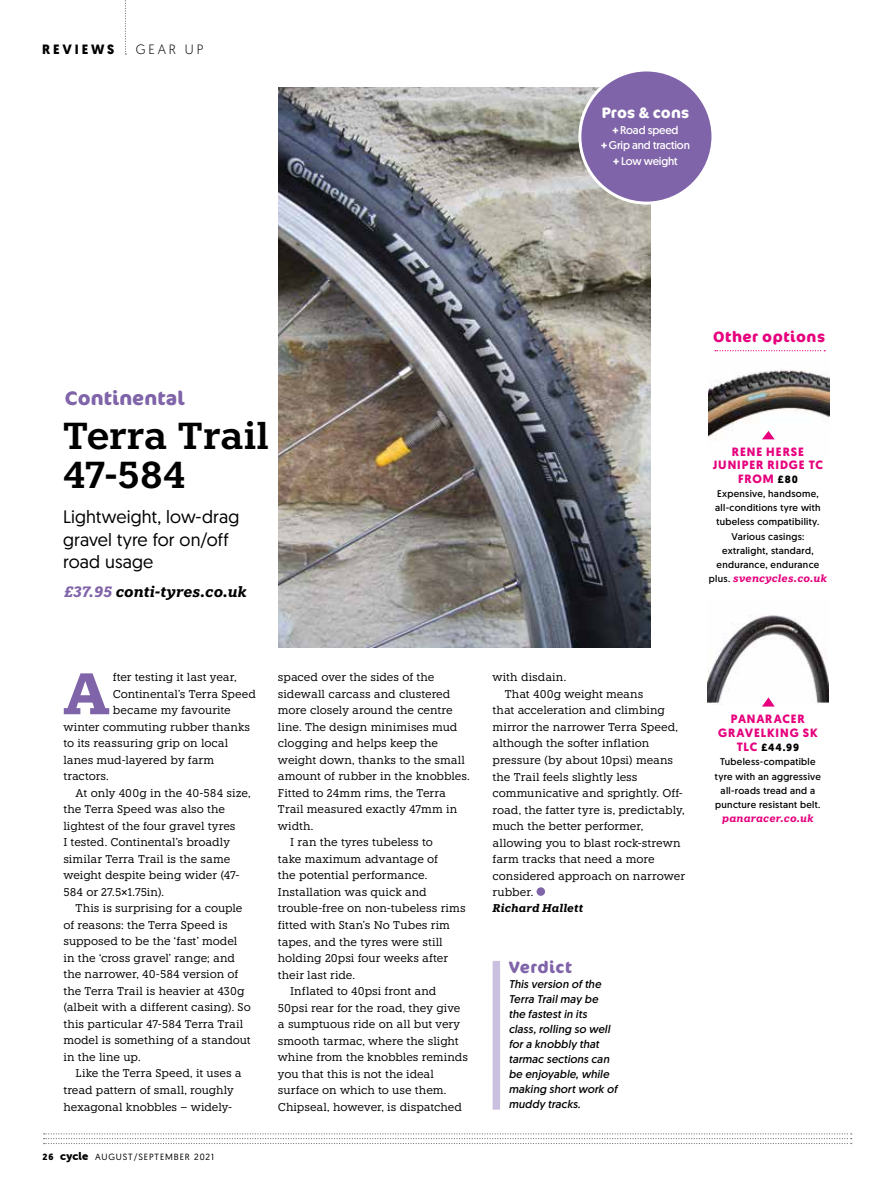
<style>
.page{position:relative;width:893px;height:1191px;background:#fff}
.page>*{position:absolute;margin:0;border:0;box-sizing:border-box;transform-origin:0 0}
.t1{font:700 58.35px "Knile";color:#8064a9}
.t2{font:600 37.5px/39px "Knile";color:#000}
.t3{font:700 19.5px "Cocon Pro";letter-spacing:.01em;color:#8064a9}
.t4{font:18px/22.5px "Geomanist";letter-spacing:.01em;color:#000}
.t5{font:700 16.5px "Cocon Pro";letter-spacing:.03em;color:#8064a9}
.t6{font:italic 700 15px "Knile";letter-spacing:.005em;color:#000}
.t7{font:700 15px "Cocon Pro";letter-spacing:.035em;color:#e6007d}
.t8{font:700 15px "Cocon Pro";letter-spacing:.015em;color:#fff}
.t9{font:700 13.5px "Geomanist";letter-spacing:.21em;color:#000}
.t10{font:300 13.5px "Geomanist";letter-spacing:.21em;color:#000}
.t11{font:700 12px/13.5px "Geomanist";letter-spacing:.08em;color:#e6007d;text-align:center}
.t12{font:11.25px "Knile";letter-spacing:-.005em;color:#000}
.t13{font:italic 11.25px/15px "Geomanist";letter-spacing:.015em;color:#000}
.t14{font:11.25px/15.8px "Geomanist";letter-spacing:-.015em;color:#fff;text-align:center}
.t15{font:italic 700 11.25px "Knile";letter-spacing:.01em;color:#000}
.t16{font:italic 700 10.5px "Knile";letter-spacing:.015em;color:#e6007d}
.t17{font:700 10.5px "Geomanist";color:#000}
.t18{font:9.75px/14.2px "Geomanist";letter-spacing:.03em;color:#000;text-align:center}
.t19{font:9px "Geomanist";letter-spacing:.1em;color:#000}
.s1{font-weight:700}
.s2{color:#8064a9}
.s3{font-size:10.5px;color:#000}
.s4{font-family:"Geomanist";font-weight:400;font-style:normal;font-size:9.75px;color:#000}
.s5{font-weight:500}
.s6{font-family:"Museo Sans Rounded 900";font-size:11.25px}
.s7{font-size:12px;color:#e6007d}
</style>
<div class="page">
<div style="left:493px;top:961px;width:7px;height:148px;background:#cac0e0"></div>
<img style="left:708px;top:350px;width:122px;height:91px">
<img style="left:707px;top:614px;width:121px;height:90px">
<img style="left:278px;top:87px;width:372px;height:560px">
<div style="left:580px;top:70px;width:133px;height:133px;background:#8064a9;border-radius:50%"></div>
<div style="left:578px;top:68px;width:136px;height:137px;border:3px solid #fff;border-radius:50%"></div>
<svg style="left:125px;top:0;width:1px;height:55px"></svg>
<svg style="left:44px;top:1133px;width:808px;height:11px"></svg>
<div style="left:537px;top:887px;width:8px;height:9px;background:#8064a9;border-radius:50%"></div>
<svg style="left:715px;top:350px;width:110px;height:1px"></svg>
<svg style="left:762px;top:431px;width:13px;height:8px"></svg>
<svg style="left:762px;top:697px;width:13px;height:9px"></svg>
<p class="t9" style="left:42px;top:40px;width:74px">REVIEWS</p>
<p class="t10" style="left:136px;top:41px;width:69px">GEAR UP</p>
<h3 class="t8" style="left:602px;top:102px;width:89px">Pros &amp; cons</h3>
<p class="t14" style="left:601px;top:122px;width:90px"><span class="s1">+</span> Road speed<br><span class="s1">+</span> Grip and traction <span class="s1">+</span> Low weight</p>
<h3 class="t3" style="left:65px;top:384px;width:121px">Continental</h3>
<h2 class="t2" style="left:63px;top:416px;width:207px">Terra Trail<br>47-584</h2>
<h3 class="t4" style="left:63px;top:505px;width:178px">Lightweight, low-drag gravel tyre for on/off road usage</h3>
<h3 class="t6" style="left:64px;top:583px;width:184px"><span class="s2">£37.95</span> conti-tyres.co.uk</h3>
<h3 class="t7" style="left:713px;top:326px;width:114px">Other options</h3>
<p class="t11" style="left:713px;top:445px;width:112px">RENE HERSE<br>JUNIPER RIDGE TC<br>FROM <span class="s3">£80</span></p>
<p class="t18" style="left:715px;top:486px;width:107px">Expensive, handsome, all-conditions tyre with tubeless compatibility.<br>Various casings: extralight, standard, endurance, endurance</p>
<p class="t16" style="left:709px;top:572px;width:120px"><span class="s4">plus.</span> svencycles.co.uk</p>
<h1 class="t1" style="left:63px;top:656px;width:48px">A</h1>
<p class="t12" style="left:113px;top:670px;width:125px">fter testing it last year,</p>
<p class="t12" style="left:113px;top:687px;width:145px">Continental’s Terra Speed</p>
<p class="t12" style="left:113px;top:703px;width:120px">became my favourite</p>
<p class="t12" style="left:63px;top:720px;width:188px">winter commuting rubber thanks</p>
<p class="t12" style="left:63px;top:736px;width:166px">to its reassuring grip on local</p>
<p class="t12" style="left:63px;top:753px;width:152px">lanes mud-layered by farm</p>
<p class="t12" style="left:63px;top:769px;width:47px">tractors.</p>
<p class="t12" style="left:76px;top:786px;width:177px">At only 400g in the 40-584 size,</p>
<p class="t12" style="left:63px;top:802px;width:163px">the Terra Speed was also the</p>
<p class="t12" style="left:63px;top:819px;width:174px">lightest of the four gravel tyres</p>
<p class="t12" style="left:63px;top:835px;width:168px">I tested. Continental’s broadly</p>
<p class="t12" style="left:63px;top:852px;width:168px">similar Terra Trail is the same</p>
<p class="t12" style="left:63px;top:868px;width:178px">weight despite being wider (47-</p>
<p class="t12" style="left:63px;top:885px;width:102px">584 or 27.5<span class="s5">×</span>1.75in).</p>
<p class="t12" style="left:76px;top:901px;width:168px">This is surprising for a couple</p>
<p class="t12" style="left:63px;top:918px;width:166px">of reasons: the Terra Speed is</p>
<p class="t12" style="left:63px;top:934px;width:176px">supposed to be the ‘fast’ model</p>
<p class="t12" style="left:63px;top:951px;width:173px">in the ‘cross gravel’ range; and</p>
<p class="t12" style="left:63px;top:967px;width:176px">the narrower, 40-584 version of</p>
<p class="t12" style="left:63px;top:984px;width:183px">the Terra Trail is heavier at 430g</p>
<p class="t12" style="left:63px;top:1000px;width:189px">(albeit with a different casing). So</p>
<p class="t12" style="left:63px;top:1017px;width:181px">this particular 47-584 Terra Trail</p>
<p class="t12" style="left:63px;top:1033px;width:189px">model is something of a standout</p>
<p class="t12" style="left:63px;top:1050px;width:79px">in the line up.</p>
<p class="t12" style="left:76px;top:1066px;width:168px">Like the Terra Speed, it uses a</p>
<p class="t12" style="left:63px;top:1083px;width:172px">tread pattern of small, roughly</p>
<p class="t12" style="left:63px;top:1099px;width:170px">hexagonal knobbles – widely-</p>
<p class="t19" style="left:43px;top:1150px;width:173px"><span class="s1">26</span> <span class="s6">cycle</span> AUGUST/SEPTEMBER 2021</p>
<p class="t12" style="left:278px;top:670px;width:158px">spaced over the sides of the</p>
<p class="t12" style="left:278px;top:687px;width:174px">sidewall carcass and clustered</p>
<p class="t12" style="left:278px;top:703px;width:176px">more closely around the centre</p>
<p class="t12" style="left:278px;top:720px;width:181px">line. The design minimises mud</p>
<p class="t12" style="left:278px;top:736px;width:162px">clogging and helps keep the</p>
<p class="t12" style="left:278px;top:753px;width:189px">weight down, thanks to the small</p>
<p class="t12" style="left:278px;top:769px;width:193px">amount of rubber in the knobbles.</p>
<p class="t12" style="left:278px;top:786px;width:169px">Fitted to 24mm rims, the Terra</p>
<p class="t12" style="left:278px;top:802px;width:181px">Trail measured exactly 47mm in</p>
<p class="t12" style="left:278px;top:819px;width:37px">width.</p>
<p class="t12" style="left:290px;top:835px;width:144px">I ran the tyres tubeless to</p>
<p class="t12" style="left:278px;top:852px;width:162px">take maximum advantage of</p>
<p class="t12" style="left:278px;top:868px;width:151px">the potential performance.</p>
<p class="t12" style="left:278px;top:885px;width:150px">Installation was quick and</p>
<p class="t12" style="left:278px;top:901px;width:189px">trouble-free on non-tubeless rims</p>
<p class="t12" style="left:278px;top:918px;width:174px">fitted with Stan’s No Tubes rim</p>
<p class="t12" style="left:278px;top:934px;width:166px">tapes, and the tyres were still</p>
<p class="t12" style="left:278px;top:951px;width:172px">holding 20psi four weeks after</p>
<p class="t12" style="left:278px;top:967px;width:79px">their last ride.</p>
<p class="t12" style="left:290px;top:984px;width:148px">Inflated to 40psi front and</p>
<p class="t12" style="left:278px;top:1000px;width:184px">50psi rear for the road, they give</p>
<p class="t12" style="left:278px;top:1017px;width:184px">a sumptuous ride on all but very</p>
<p class="t12" style="left:278px;top:1033px;width:182px">smooth tarmac, where the slight</p>
<p class="t12" style="left:278px;top:1050px;width:192px">whine from the knobbles reminds</p>
<p class="t12" style="left:278px;top:1067px;width:158px">you that this is not the ideal</p>
<p class="t12" style="left:278px;top:1083px;width:170px">surface on which to use them.</p>
<p class="t12" style="left:278px;top:1100px;width:186px">Chipseal, however, is dispatched</p>
<p class="t12" style="left:493px;top:671px;width:75px">with disdain.</p>
<p class="t12" style="left:505px;top:687px;width:140px">That 400g weight means</p>
<p class="t12" style="left:493px;top:704px;width:174px">that acceleration and climbing</p>
<p class="t12" style="left:493px;top:720px;width:187px">mirror the narrower Terra Speed,</p>
<p class="t12" style="left:493px;top:737px;width:158px">although the softer inflation</p>
<p class="t12" style="left:493px;top:753px;width:182px">pressure (by about 10psi) means</p>
<p class="t12" style="left:493px;top:770px;width:147px">the Trail feels slightly less</p>
<p class="t12" style="left:493px;top:786px;width:192px">communicative and sprightly. Off-</p>
<p class="t12" style="left:493px;top:803px;width:193px">road, the fatter tyre is, predictably,</p>
<p class="t12" style="left:493px;top:819px;width:152px">much the better performer,</p>
<p class="t12" style="left:493px;top:836px;width:190px">allowing you to blast rock-strewn</p>
<p class="t12" style="left:493px;top:852px;width:164px">farm tracks that need a more</p>
<p class="t12" style="left:493px;top:869px;width:194px">considered approach on narrower</p>
<p class="t12" style="left:493px;top:885px;width:42px">rubber.</p>
<p class="t15" style="left:493px;top:901px;width:92px">Richard Hallett</p>
<h3 class="t5" style="left:509px;top:956px;width:65px">Verdict</h3>
<p class="t13" style="left:509px;top:976px;width:110px">This version of the<br>Terra Trail may be<br>the fastest in its<br>class, rolling so well for a knobbly that tarmac sections can be enjoyable, while making short work of muddy tracks.</p>
<p class="t11" style="left:718px;top:712px;width:101px">PANARACER<br>GRAVELKING SK</p>
<p class="t17" style="left:737px;top:740px;width:64px"><span class="s7">TLC</span> £44.99</p>
<p class="t18" style="left:715px;top:754px;width:108px">Tubeless-compatible tyre with an aggressive all-roads tread and a puncture resistant belt.</p>
<p class="t16" style="left:722px;top:812px;width:93px">panaracer.co.uk</p>
</div>
